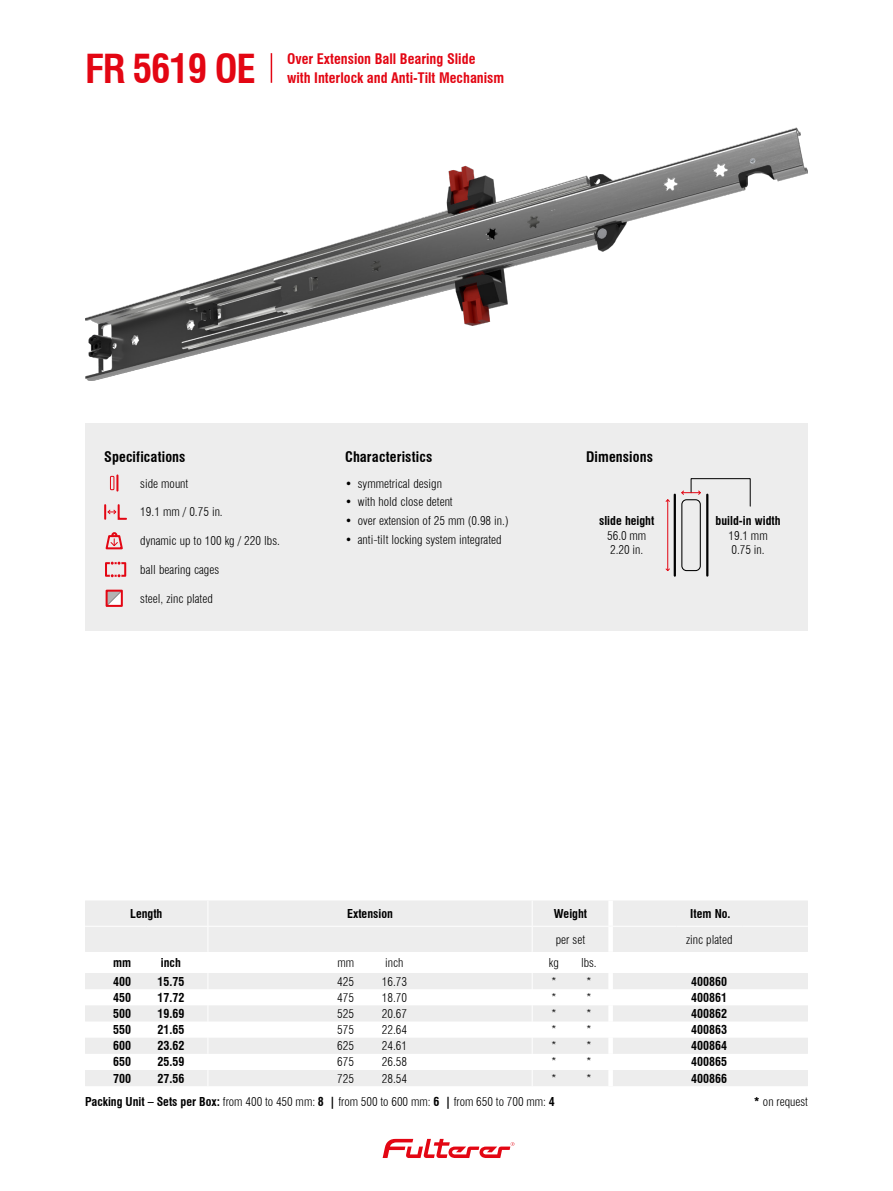
<style>
.page{position:relative;width:893px;height:1191px;background:#fff}
.page>*{position:absolute;margin:0;border:0;box-sizing:border-box;transform-origin:0 0}
.t1{font:700 condensed 39px "Swiss 721 BT";letter-spacing:-.03em;color:#e30613}
.t2{font:700 condensed 14.25px "Swiss 721 BT";color:#e30613}
.CONTENT_Headline{font:700 condensed 14.25px "Swiss 721 BT";letter-spacing:.01em;color:#000}
.CONTENT_Icons{font:300 condensed 12px/14.4px "Swiss 721 BT";color:#000}
.TABLE_Text_bold{font:700 condensed 12px "Swiss 721 BT";color:#000}
.TABLE_Text_bold-2{font:300 condensed 12px "Swiss 721 BT";color:#000}
.TABLE_Text_light{font:300 condensed 12px "Swiss 721 BT";color:#000}
.CONTENT_Headline-2{font:700 condensed 12px "Swiss 721 BT";color:#000}
.s1{font-weight:700}
</style>
<div class="page">
<svg style="left:383px;top:1138px;width:131px;height:20px"></svg>
<img style="left:85px;top:128px;width:723px;height:253px">
<hr style="left:271px;top:53px;width:1px;height:30px;background:#e30613">
<svg style="left:85px;top:901px;width:723px;height:185px"></svg>
<div style="left:85px;top:423px;width:723px;height:207px;background:#ededed"></div>
<div style="left:681px;top:499px;width:20px;height:72px;border:1px solid #000;border-radius:5px"></div>
<hr style="left:706px;top:495px;width:2px;height:80px;background:#000">
<hr style="left:674px;top:495px;width:2px;height:80px;background:#000">
<hr style="left:667px;top:500px;width:1px;height:70px;background:#e30613">
<svg style="left:665px;top:568px;width:5px;height:3px"></svg>
<svg style="left:681px;top:478px;width:69px;height:28px"></svg>
<div style="left:110px;top:476px;width:4px;height:14px;border:1px solid #e30613"></div>
<svg style="left:116px;top:475px;width:2px;height:15px"></svg>
<svg style="left:104px;top:504px;width:23px;height:16px"></svg>
<svg style="left:106px;top:532px;width:17px;height:17px"></svg>
<svg style="left:105px;top:561px;width:21px;height:16px"></svg>
<svg style="left:109px;top:592px;width:11px;height:12px"></svg>
<div style="left:106px;top:589px;width:17px;height:18px;border:2px solid #e30613"></div>
<p class="t1" style="left:85px;top:45px;width:172px">FR 5619 OE</p>
<p class="t2" style="left:287px;top:50px;width:190px">Over Extension Ball Bearing Slide</p>
<p class="t2" style="left:287px;top:69px;width:219px">with Interlock and Anti-Tilt Mechanism</p>
<p class="CONTENT_Headline" style="left:104px;top:448px;width:83px">Specifications</p>
<p class="CONTENT_Icons" style="left:140px;top:476px;width:50px">side mount</p>
<p class="CONTENT_Icons" style="left:140px;top:505px;width:84px">19.1 mm / 0.75 in.</p>
<p class="CONTENT_Icons" style="left:140px;top:533px;width:141px">dynamic up to 100 kg / 220 lbs.</p>
<p class="CONTENT_Icons" style="left:140px;top:562px;width:80px">ball bearing cages</p>
<p class="CONTENT_Icons" style="left:140px;top:591px;width:74px">steel, zinc plated</p>
<p class="CONTENT_Headline" style="left:345px;top:448px;width:89px">Characteristics</p>
<p class="CONTENT_Icons" style="left:345px;top:476px;width:98px">• symmetrical design</p>
<p class="CONTENT_Icons" style="left:345px;top:495px;width:109px">• with hold close detent</p>
<p class="CONTENT_Icons" style="left:345px;top:513px;width:165px">• over extension of 25 mm (0.98 in.)</p>
<p class="CONTENT_Icons" style="left:345px;top:532px;width:158px">• anti-tilt locking system integrated</p>
<p class="CONTENT_Headline" style="left:586px;top:448px;width:68px">Dimensions</p>
<p class="CONTENT_Headline-2" style="left:599px;top:513px;width:57px">slide height</p>
<p class="CONTENT_Icons" style="left:607px;top:528px;width:41px">56.0 mm<br>2.20 in.</p>
<p class="CONTENT_Headline-2" style="left:716px;top:513px;width:66px">build-in width</p>
<p class="CONTENT_Icons" style="left:728px;top:528px;width:41px">19.1 mm<br>0.75 in.</p>
<p class="TABLE_Text_bold" style="left:130px;top:906px;width:34px">Length</p>
<p class="TABLE_Text_bold" style="left:347px;top:906px;width:47px">Extension</p>
<p class="TABLE_Text_bold" style="left:554px;top:906px;width:35px">Weight</p>
<p class="TABLE_Text_bold" style="left:690px;top:906px;width:42px">Item No.</p>
<p class="TABLE_Text_light" style="left:556px;top:932px;width:31px">per set</p>
<p class="TABLE_Text_light" style="left:686px;top:932px;width:48px">zinc plated</p>
<p class="TABLE_Text_bold" style="left:113px;top:955px;width:20px">mm</p>
<p class="TABLE_Text_bold" style="left:161px;top:955px;width:21px">inch</p>
<p class="TABLE_Text_light" style="left:337px;top:955px;width:18px">mm</p>
<p class="TABLE_Text_light" style="left:385px;top:955px;width:20px">inch</p>
<p class="TABLE_Text_light" style="left:549px;top:955px;width:11px">kg</p>
<p class="TABLE_Text_light" style="left:581px;top:955px;width:17px">lbs.</p>
<p class="TABLE_Text_bold" style="left:113px;top:974px;width:19px">400</p>
<p class="TABLE_Text_bold" style="left:157px;top:974px;width:28px">15.75</p>
<p class="TABLE_Text_bold-2" style="left:337px;top:974px;width:18px">425</p>
<p class="TABLE_Text_bold-2" style="left:382px;top:974px;width:27px">16.73</p>
<p class="TABLE_Text_light" style="left:551px;top:974px;width:7px">*</p>
<p class="TABLE_Text_light" style="left:586px;top:974px;width:7px">*</p>
<p class="TABLE_Text_bold" style="left:113px;top:990px;width:19px">450</p>
<p class="TABLE_Text_bold" style="left:157px;top:990px;width:28px">17.72</p>
<p class="TABLE_Text_bold-2" style="left:337px;top:990px;width:18px">475</p>
<p class="TABLE_Text_bold-2" style="left:382px;top:990px;width:27px">18.70</p>
<p class="TABLE_Text_light" style="left:551px;top:990px;width:7px">*</p>
<p class="TABLE_Text_light" style="left:586px;top:990px;width:7px">*</p>
<p class="TABLE_Text_bold" style="left:113px;top:1006px;width:19px">500</p>
<p class="TABLE_Text_bold" style="left:157px;top:1006px;width:28px">19.69</p>
<p class="TABLE_Text_bold-2" style="left:337px;top:1006px;width:18px">525</p>
<p class="TABLE_Text_bold-2" style="left:382px;top:1006px;width:27px">20.67</p>
<p class="TABLE_Text_light" style="left:551px;top:1006px;width:7px">*</p>
<p class="TABLE_Text_light" style="left:586px;top:1006px;width:7px">*</p>
<p class="TABLE_Text_bold" style="left:113px;top:1022px;width:19px">550</p>
<p class="TABLE_Text_bold" style="left:157px;top:1022px;width:28px">21.65</p>
<p class="TABLE_Text_bold-2" style="left:337px;top:1022px;width:18px">575</p>
<p class="TABLE_Text_bold-2" style="left:382px;top:1022px;width:27px">22.64</p>
<p class="TABLE_Text_light" style="left:551px;top:1022px;width:7px">*</p>
<p class="TABLE_Text_light" style="left:586px;top:1022px;width:7px">*</p>
<p class="TABLE_Text_bold" style="left:113px;top:1038px;width:19px">600</p>
<p class="TABLE_Text_bold" style="left:157px;top:1038px;width:28px">23.62</p>
<p class="TABLE_Text_bold-2" style="left:337px;top:1038px;width:18px">625</p>
<p class="TABLE_Text_bold-2" style="left:382px;top:1038px;width:27px">24.61</p>
<p class="TABLE_Text_light" style="left:551px;top:1038px;width:7px">*</p>
<p class="TABLE_Text_light" style="left:586px;top:1038px;width:7px">*</p>
<p class="TABLE_Text_bold" style="left:113px;top:1055px;width:19px">650</p>
<p class="TABLE_Text_bold" style="left:157px;top:1055px;width:28px">25.59</p>
<p class="TABLE_Text_bold-2" style="left:337px;top:1055px;width:18px">675</p>
<p class="TABLE_Text_bold-2" style="left:382px;top:1055px;width:27px">26.58</p>
<p class="TABLE_Text_light" style="left:551px;top:1055px;width:7px">*</p>
<p class="TABLE_Text_light" style="left:586px;top:1055px;width:7px">*</p>
<p class="TABLE_Text_bold" style="left:113px;top:1071px;width:19px">700</p>
<p class="TABLE_Text_bold" style="left:157px;top:1071px;width:28px">27.56</p>
<p class="TABLE_Text_bold-2" style="left:337px;top:1071px;width:18px">725</p>
<p class="TABLE_Text_bold-2" style="left:382px;top:1071px;width:27px">28.54</p>
<p class="TABLE_Text_light" style="left:551px;top:1071px;width:7px">*</p>
<p class="TABLE_Text_light" style="left:586px;top:1071px;width:7px">*</p>
<p class="CONTENT_Icons" style="left:85px;top:1094px;width:471px"><span class="s1">Packing Unit – Sets per Box:</span> from 400 to 450 mm: <span class="s1">8 |</span> from 500 to 600 mm: <span class="s1">6 |</span> from 650 to 700 mm: <span class="s1">4</span></p>
<p class="TABLE_Text_bold" style="left:691px;top:974px;width:37px">400860</p>
<p class="TABLE_Text_bold" style="left:691px;top:990px;width:37px">400861</p>
<p class="TABLE_Text_bold" style="left:691px;top:1006px;width:37px">400862</p>
<p class="TABLE_Text_bold" style="left:691px;top:1022px;width:37px">400863</p>
<p class="TABLE_Text_bold" style="left:691px;top:1038px;width:37px">400864</p>
<p class="TABLE_Text_bold" style="left:691px;top:1055px;width:37px">400865</p>
<p class="TABLE_Text_bold" style="left:691px;top:1071px;width:37px">400866</p>
<p class="CONTENT_Icons" style="left:754px;top:1094px;width:55px"><span class="s1">*</span> on request</p>
</div>
